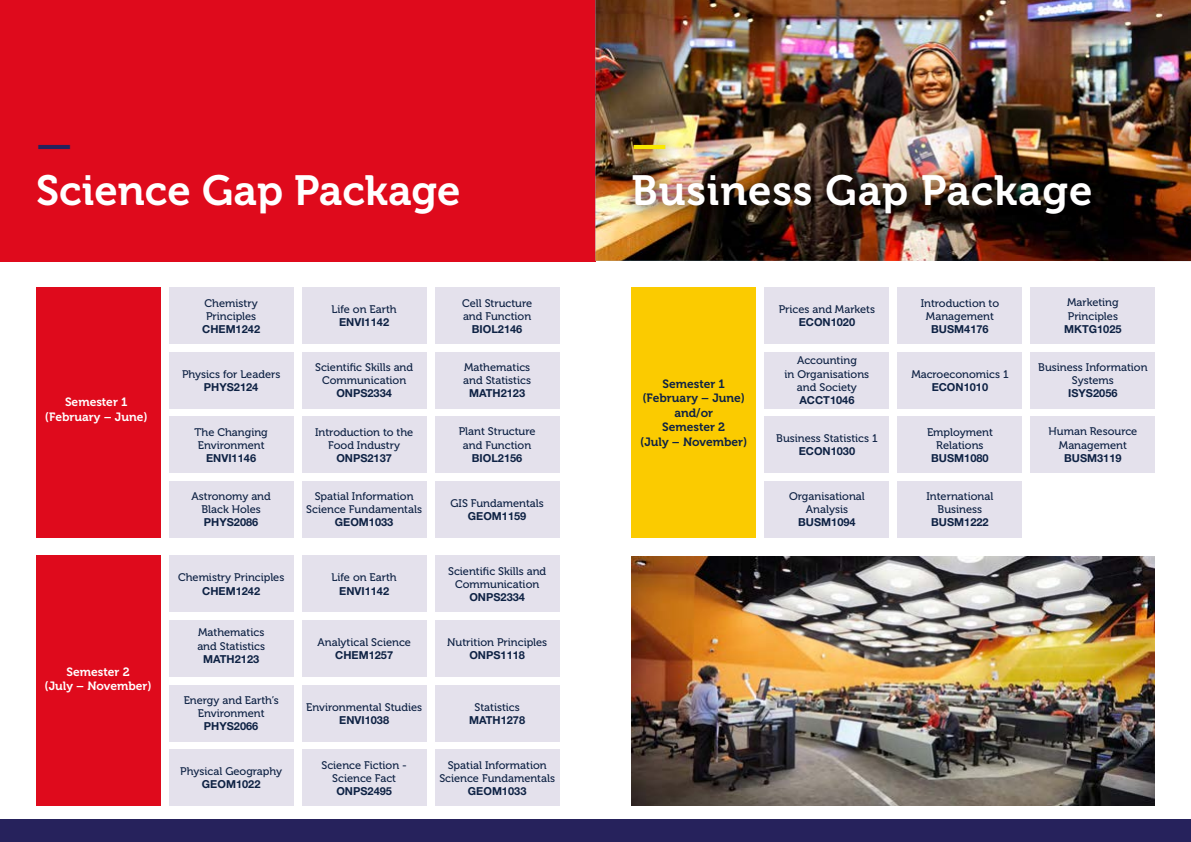
<style>
.page{position:relative;width:1191px;height:842px;background:#fff}
.page>*{position:absolute;margin:0;border:0;box-sizing:border-box;transform-origin:0 0}
.t1{font:42px "Museo 700";letter-spacing:.01em;color:#fff}
.t2{font:42px "Museo 700";color:#26225c}
.t3{font:42px "Museo 700";color:#f8e800}
.t4{font:12px/14.4px "Museo 700";color:#0e2244;text-align:center}
.t5{font:12px/14.4px "Museo 700";color:#fff;text-align:center}
.t6{font:11px/13.2px "Museo 500";color:#0e2244;text-align:center}
.t7{font:700 11px "Helvetica Neue LT Pro";color:#0e2244}
</style>
<div class="page">
<div style="left:764px;top:287px;width:125px;height:57px;background:#e4e1ec"></div>
<div style="left:764px;top:352px;width:125px;height:56px;background:#e4e1ec"></div>
<div style="left:764px;top:481px;width:125px;height:56px;background:#e4e1ec"></div>
<div style="left:764px;top:416px;width:125px;height:57px;background:#e4e1ec"></div>
<div style="left:897px;top:287px;width:125px;height:57px;background:#e4e1ec"></div>
<div style="left:897px;top:416px;width:125px;height:57px;background:#e4e1ec"></div>
<div style="left:897px;top:352px;width:125px;height:56px;background:#e4e1ec"></div>
<div style="left:897px;top:481px;width:125px;height:56px;background:#e4e1ec"></div>
<div style="left:1030px;top:287px;width:125px;height:57px;background:#e4e1ec"></div>
<div style="left:1030px;top:416px;width:125px;height:57px;background:#e4e1ec"></div>
<div style="left:1030px;top:352px;width:125px;height:56px;background:#e4e1ec"></div>
<div style="left:169px;top:287px;width:124px;height:57px;background:#e4e1ec"></div>
<div style="left:169px;top:352px;width:124px;height:56px;background:#e4e1ec"></div>
<div style="left:169px;top:481px;width:124px;height:56px;background:#e4e1ec"></div>
<div style="left:169px;top:416px;width:124px;height:57px;background:#e4e1ec"></div>
<div style="left:302px;top:287px;width:124px;height:57px;background:#e4e1ec"></div>
<div style="left:302px;top:416px;width:124px;height:57px;background:#e4e1ec"></div>
<div style="left:302px;top:352px;width:124px;height:56px;background:#e4e1ec"></div>
<div style="left:302px;top:481px;width:124px;height:56px;background:#e4e1ec"></div>
<div style="left:435px;top:287px;width:124px;height:57px;background:#e4e1ec"></div>
<div style="left:435px;top:416px;width:124px;height:57px;background:#e4e1ec"></div>
<div style="left:435px;top:352px;width:124px;height:56px;background:#e4e1ec"></div>
<div style="left:435px;top:481px;width:124px;height:56px;background:#e4e1ec"></div>
<div style="left:435px;top:620px;width:124px;height:57px;background:#e4e1ec"></div>
<div style="left:169px;top:620px;width:124px;height:57px;background:#e4e1ec"></div>
<div style="left:302px;top:620px;width:124px;height:57px;background:#e4e1ec"></div>
<div style="left:435px;top:749px;width:124px;height:57px;background:#e4e1ec"></div>
<div style="left:169px;top:749px;width:124px;height:57px;background:#e4e1ec"></div>
<div style="left:302px;top:749px;width:124px;height:57px;background:#e4e1ec"></div>
<div style="left:169px;top:556px;width:124px;height:56px;background:#e4e1ec"></div>
<div style="left:302px;top:556px;width:124px;height:56px;background:#e4e1ec"></div>
<div style="left:435px;top:556px;width:124px;height:56px;background:#e4e1ec"></div>
<div style="left:169px;top:685px;width:124px;height:56px;background:#e4e1ec"></div>
<div style="left:302px;top:685px;width:124px;height:56px;background:#e4e1ec"></div>
<div style="left:435px;top:685px;width:124px;height:56px;background:#e4e1ec"></div>
<div style="left:0;top:819px;width:1191px;height:23px;background:#26225c"></div>
<div style="left:0;top:0;width:595px;height:261px;background:#df0a1c"></div>
<img style="left:595px;top:0;width:596px;height:261px">
<div style="left:36px;top:556px;width:124px;height:250px;background:#df0a1c"></div>
<div style="left:36px;top:287px;width:124px;height:251px;background:#df0a1c"></div>
<div style="left:620px;top:131px;width:488px;height:100px;background:#000;opacity:.75"></div>
<div style="left:631px;top:287px;width:125px;height:250px;background:#fbcb00"></div>
<img style="left:631px;top:556px;width:524px;height:250px">
<h1 class="t2" style="left:36px;top:121px;width:38px">—</h1>
<h1 class="t1" style="left:36px;top:168px;width:426px">Science Gap Package</h1>
<p class="t5" style="left:45px;top:395px;width:104px">Semester 1 (February – June)</p>
<p class="t5" style="left:45px;top:665px;width:108px">Semester 2<br>(July – November)</p>
<p class="t6" style="left:204px;top:296px;width:55px;text-align:left">Chemistry<br>Principles</p>
<p class="t7" style="left:202px;top:322px;width:59px">CHEM1242</p>
<p class="t6" style="left:182px;top:367px;width:100px">Physics for Leaders</p>
<p class="t7" style="left:204px;top:380px;width:56px">PHYS2124</p>
<p class="t6" style="left:194px;top:425px;width:75px;text-align:left">The Changing<br>Environment</p>
<p class="t7" style="left:206px;top:451px;width:51px">ENVI1146</p>
<p class="t6" style="left:191px;top:490px;width:81px">Astronomy and<br>Black Holes</p>
<p class="t7" style="left:204px;top:516px;width:56px">PHYS2086</p>
<p class="t6" style="left:178px;top:571px;width:108px">Chemistry Principles</p>
<p class="t7" style="left:202px;top:584px;width:59px">CHEM1242</p>
<p class="t6" style="left:197px;top:626px;width:69px;text-align:left">Mathematics and Statistics</p>
<p class="t7" style="left:203px;top:652px;width:58px">MATH2123</p>
<p class="t6" style="left:184px;top:694px;width:96px">Energy and Earth’s<br>Environment</p>
<p class="t7" style="left:204px;top:720px;width:56px">PHYS2066</p>
<p class="t6" style="left:180px;top:765px;width:103px">Physical Geography</p>
<p class="t7" style="left:202px;top:778px;width:60px">GEOM1022</p>
<p class="t6" style="left:331px;top:303px;width:67px">Life on Earth</p>
<p class="t7" style="left:339px;top:316px;width:51px">ENVI1142</p>
<p class="t6" style="left:315px;top:361px;width:100px">Scientific Skills and<br>Communication</p>
<p class="t7" style="left:336px;top:387px;width:57px">ONPS2334</p>
<p class="t6" style="left:315px;top:425px;width:100px">Introduction to the<br>Food Industry</p>
<p class="t7" style="left:336px;top:451px;width:57px">ONPS2137</p>
<p class="t6" style="left:306px;top:490px;width:117px">Spatial Information<br>Science Fundamentals</p>
<p class="t7" style="left:335px;top:516px;width:60px">GEOM1033</p>
<p class="t6" style="left:332px;top:571px;width:67px">Life on Earth</p>
<p class="t7" style="left:339px;top:584px;width:51px">ENVI1142</p>
<p class="t6" style="left:317px;top:636px;width:95px">Analytical Science</p>
<p class="t7" style="left:335px;top:648px;width:59px">CHEM1257</p>
<p class="t6" style="left:306px;top:700px;width:117px">Environmental Studies</p>
<p class="t7" style="left:339px;top:713px;width:51px">ENVI1038</p>
<p class="t6" style="left:321px;top:758px;width:87px">Science Fiction -<br>Science Fact</p>
<p class="t7" style="left:336px;top:784px;width:57px">ONPS2495</p>
<p class="t6" style="left:462px;top:296px;width:72px;text-align:left">Cell Structure and Function</p>
<p class="t7" style="left:472px;top:322px;width:52px">BIOL2146</p>
<p class="t6" style="left:463px;top:361px;width:69px;text-align:left">Mathematics and Statistics</p>
<p class="t7" style="left:469px;top:387px;width:58px">MATH2123</p>
<p class="t6" style="left:459px;top:425px;width:78px">Plant Structure and Function</p>
<p class="t7" style="left:472px;top:451px;width:52px">BIOL2156</p>
<p class="t6" style="left:450px;top:496px;width:95px">GIS Fundamentals</p>
<p class="t7" style="left:468px;top:509px;width:60px">GEOM1159</p>
<p class="t6" style="left:448px;top:565px;width:100px">Scientific Skills and<br>Communication</p>
<p class="t7" style="left:469px;top:590px;width:57px">ONPS2334</p>
<p class="t6" style="left:447px;top:636px;width:102px">Nutrition Principles</p>
<p class="t7" style="left:469px;top:648px;width:57px">ONPS1118</p>
<p class="t6" style="left:474px;top:700px;width:47px">Statistics</p>
<p class="t7" style="left:469px;top:713px;width:58px">MATH1278</p>
<p class="t6" style="left:439px;top:758px;width:117px">Spatial Information<br>Science Fundamentals</p>
<p class="t7" style="left:468px;top:784px;width:60px">GEOM1033</p>
<h1 class="t3" style="left:631px;top:121px;width:38px">—</h1>
<h1 class="t1" style="left:631px;top:168px;width:462px">Business Gap Package</h1>
<p class="t4" style="left:640px;top:377px;width:108px">Semester 1 (February – June) and/or<br>Semester 2<br>(July – November)</p>
<p class="t6" style="left:778px;top:303px;width:98px">Prices and Markets</p>
<p class="t7" style="left:798px;top:316px;width:58px">ECON1020</p>
<p class="t6" style="left:784px;top:354px;width:86px">Accounting<br>in Organisations and Society</p>
<p class="t7" style="left:799px;top:393px;width:57px">ACCT1046</p>
<p class="t6" style="left:776px;top:432px;width:103px">Business Statistics 1</p>
<p class="t7" style="left:798px;top:445px;width:58px">ECON1030</p>
<p class="t6" style="left:789px;top:490px;width:77px">Organisational<br>Analysis</p>
<p class="t7" style="left:798px;top:516px;width:59px">BUSM1094</p>
<p class="t6" style="left:920px;top:296px;width:80px">Introduction to<br>Management</p>
<p class="t7" style="left:931px;top:322px;width:59px">BUSM4176</p>
<p class="t6" style="left:911px;top:367px;width:99px">Macroeconomics 1</p>
<p class="t7" style="left:931px;top:380px;width:58px">ECON1010</p>
<p class="t6" style="left:927px;top:425px;width:67px">Employment<br>Relations</p>
<p class="t7" style="left:931px;top:451px;width:59px">BUSM1080</p>
<p class="t6" style="left:926px;top:490px;width:68px">International<br>Business</p>
<p class="t7" style="left:931px;top:516px;width:59px">BUSM1222</p>
<p class="t6" style="left:1067px;top:296px;width:53px;text-align:left">Marketing<br>Principles</p>
<p class="t7" style="left:1064px;top:322px;width:59px">MKTG1025</p>
<p class="t6" style="left:1038px;top:361px;width:111px">Business Information<br>Systems</p>
<p class="t7" style="left:1068px;top:387px;width:51px">ISYS2056</p>
<p class="t6" style="left:1048px;top:425px;width:90px">Human Resource<br>Management</p>
<p class="t7" style="left:1064px;top:451px;width:59px">BUSM3119</p>
</div>
